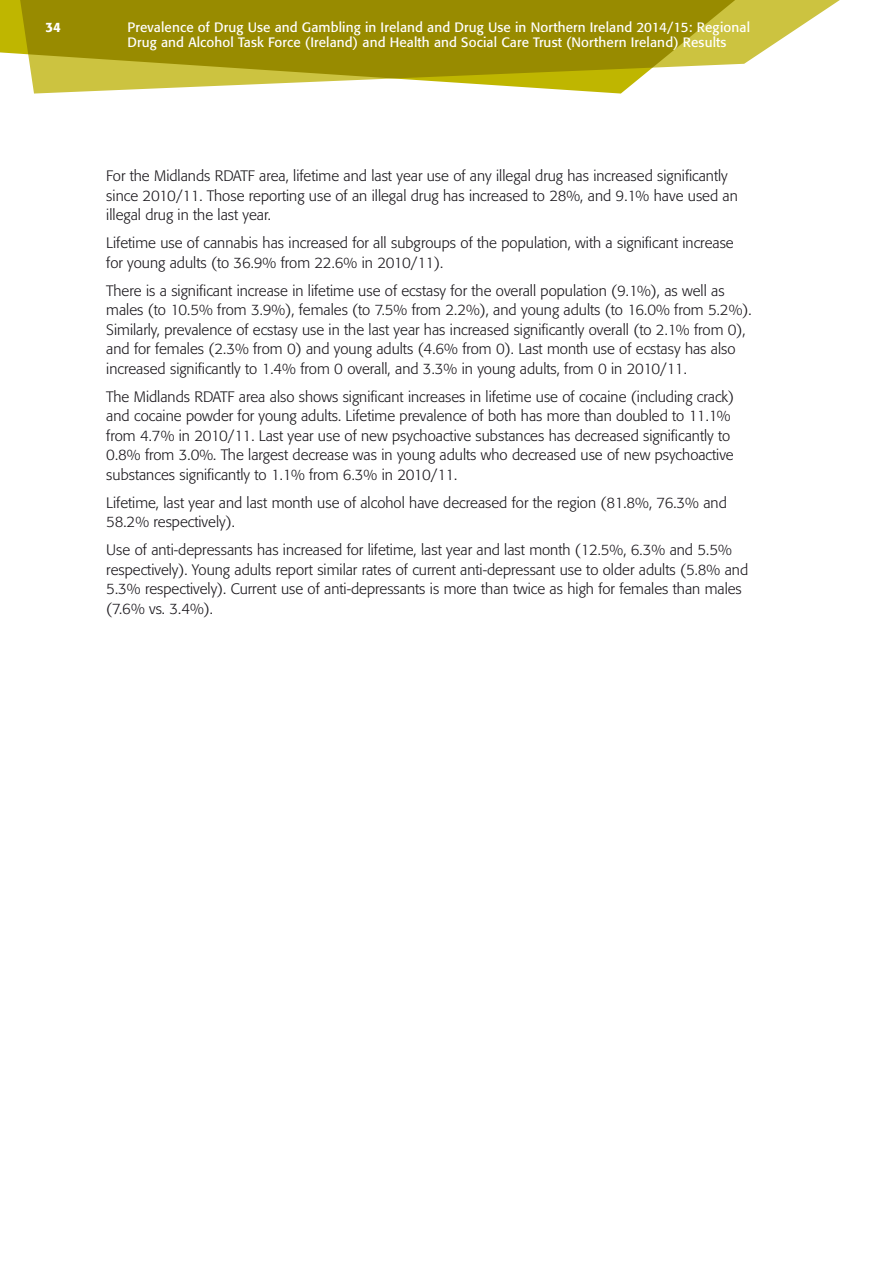
<style>
.page{position:relative;width:893px;height:1263px;background:#fff}
.page>*{position:absolute;margin:0;border:0;box-sizing:border-box;transform-origin:0 0}
.Body__2{font:300 15px/19.5px "Formata";color:#1a171c}
.t1{font:13.5px/15px "Formata";letter-spacing:.01em;color:#fff}
.t2{font:500 13.5px "Formata";color:#fff}
</style>
<div class="page">
<svg style="left:761px;top:0;width:79px;height:53px"></svg>
<svg style="left:0;top:0;width:761px;height:94px;background:#b0a62c"></svg>
<p class="t2" style="left:45px;top:19px;width:17px">34</p>
<p class="t1" style="left:128px;top:20px;width:624px">Prevalence of Drug Use and Gambling in Ireland and Drug Use in Northern Ireland 2014/15: Regional<br>Drug and Alcohol Task Force (Ireland) and Health and Social Care Trust (Northern Ireland) Results</p>
<p class="Body__2" style="left:106px;top:166px;width:633px">For the Midlands RDATF area, lifetime and last year use of any illegal drug has increased significantly since 2010/11. Those reporting use of an illegal drug has increased to 28%, and 9.1% have used an illegal drug in the last year.</p>
<p class="Body__2" style="left:106px;top:233px;width:629px">Lifetime use of cannabis has increased for all subgroups of the population, with a significant increase for young adults (to 36.9% from 22.6% in 2010/11).</p>
<p class="Body__2" style="left:106px;top:281px;width:647px">There is a significant increase in lifetime use of ecstasy for the overall population (9.1%), as well as males (to 10.5% from 3.9%), females (to 7.5% from 2.2%), and young adults (to 16.0% from 5.2%).<br>Similarly, prevalence of ecstasy use in the last year has increased significantly overall (to 2.1% from 0), and for females (2.3% from 0) and young adults (4.6% from 0). Last month use of ecstasy has also increased significantly to 1.4% from 0 overall, and 3.3% in young adults, from 0 in 2010/11.</p>
<p class="Body__2" style="left:106px;top:387px;width:629px">The Midlands RDATF area also shows significant increases in lifetime use of cocaine (including crack) and cocaine powder for young adults. Lifetime prevalence of both has more than doubled to 11.1% from 4.7% in 2010/11. Last year use of new psychoactive substances has decreased significantly to 0.8% from 3.0%. The largest decrease was in young adults who decreased use of new psychoactive substances significantly to 1.1% from 6.3% in 2010/11.</p>
<p class="Body__2" style="left:106px;top:493px;width:622px">Lifetime, last year and last month use of alcohol have decreased for the region (81.8%, 76.3% and<br>58.2% respectively).</p>
<p class="Body__2" style="left:106px;top:540px;width:643px">Use of anti-depressants has increased for lifetime, last year and last month (12.5%, 6.3% and 5.5% respectively). Young adults report similar rates of current anti-depressant use to older adults (5.8% and 5.3% respectively). Current use of anti-depressants is more than twice as high for females than males (7.6% vs. 3.4%).</p>
</div>
